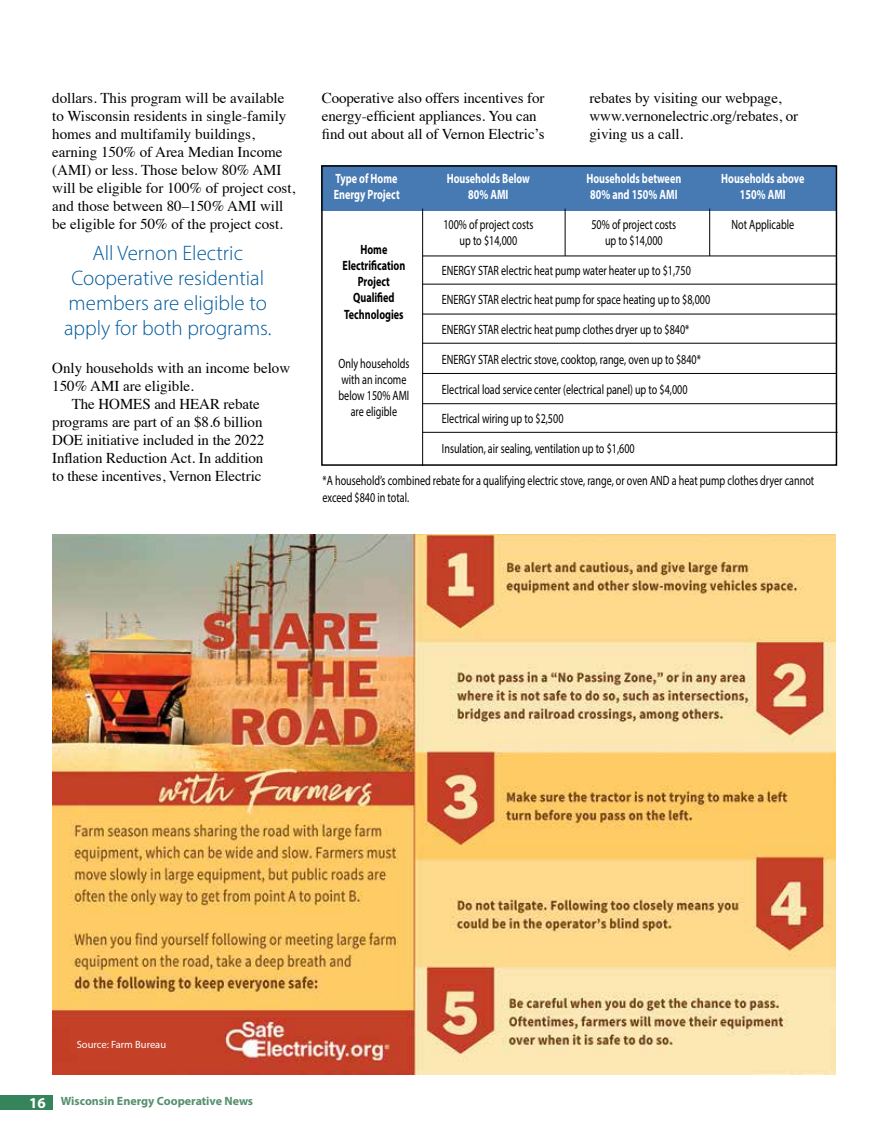
<style>
.page{position:relative;width:891px;height:1134px;background:#fff}
.page>*{position:absolute;margin:0;border:0;box-sizing:border-box;transform-origin:0 0}
.t1{font:300 21px/25.2px "Myriad Pro";color:#005a9c;text-align:center}
.t2{font:15px/18px "Times";letter-spacing:-.005em;color:#000}
.t3{font:13.5px/29.7px "Myriad Pro";color:#000;scale:.75 1}
.t4{font:700 13.5px "Myriad Pro";color:#fff;scale:.75 1}
.t5{font:700 13.5px/16.2px "Myriad Pro";color:#000;text-align:center;scale:.75 1}
.t6{font:700 12px "Myriad Pro";color:#56906e}
.t7{font:10.5px "Myriad Pro";color:#fff}
.s1{font-size:15px;color:#fff}
</style>
<div class="page">
<div style="left:0;top:1095px;width:52px;height:15px;background:#35845c"></div>
<div style="left:322px;top:165px;width:514px;height:46px;background:#477ab3"></div>
<hr style="left:422px;top:209px;width:1px;height:257px;background:#000">
<hr style="left:565px;top:209px;width:1px;height:47px;background:#000">
<hr style="left:709px;top:209px;width:1px;height:47px;background:#000">
<hr style="left:423px;top:256px;width:413px;height:1px;background:#000">
<hr style="left:422px;top:284px;width:415px;height:1px;background:#000">
<div style="left:321px;top:165px;width:516px;height:301px;border:2px solid #000"></div>
<hr style="left:423px;top:314px;width:414px;height:1px;background:#000">
<hr style="left:422px;top:343px;width:414px;height:1px;background:#000">
<hr style="left:423px;top:373px;width:413px;height:1px;background:#000">
<hr style="left:422px;top:403px;width:415px;height:1px;background:#000">
<hr style="left:423px;top:432px;width:415px;height:1px;background:#000">
<img style="left:52px;top:534px;width:783px;height:540px">
<p class="t2" style="left:52px;top:88px;width:245px">dollars. This program will be available to Wisconsin residents in single-family homes and multifamily buildings, earning 150% of Area Median Income (AMI) or less. Those below 80% AMI will be eligible for 100% of project cost, and those between 80–150% AMI will be eligible for 50% of the project cost.</p>
<h1 class="t1" style="left:64px;top:240px;width:209px">All Vernon Electric<br>Cooperative residential members are eligible to apply for both programs.</h1>
<p class="t2" style="left:52px;top:358px;width:239px">Only households with an income below</p>
<p class="t2" style="left:52px;top:376px;width:143px">150% AMI are eligible.</p>
<p class="t2" style="left:72px;top:394px;width:190px">The HOMES and HEAR rebate</p>
<p class="t2" style="left:52px;top:412px;width:212px">programs are part of an $8.6 billion</p>
<p class="t2" style="left:52px;top:430px;width:214px">DOE initiative included in the 2022</p>
<p class="t2" style="left:52px;top:448px;width:213px">Inflation Reduction Act. In addition</p>
<p class="t2" style="left:52px;top:466px;width:211px">to these incentives, Vernon Electric</p>
<p class="t2" style="left:322px;top:88px;width:224px">Cooperative also offers incentives for energy-efficient appliances. You can find out about all of Vernon Electric’s</p>
<p class="t2" style="left:590px;top:88px;width:210px">rebates by visiting our webpage, www.vernonelectric.org/rebates, or giving us a call.</p>
<p class="t4" style="left:336px;top:170px;width:84px">Type of Home</p>
<p class="t4" style="left:447px;top:170px;width:112px">Households Below</p>
<p class="t4" style="left:586px;top:170px;width:128px">Households between</p>
<p class="t4" style="left:721px;top:170px;width:112px">Households above</p>
<p class="t4" style="left:334px;top:186px;width:89px">Energy Project</p>
<p class="t4" style="left:468px;top:186px;width:55px">80% AMI</p>
<p class="t4" style="left:590px;top:186px;width:118px">80% and 150% AMI</p>
<p class="t4" style="left:740px;top:186px;width:63px">150% AMI</p>
<p class="t3" style="left:443px;top:209px;width:122px">100% of project costs</p>
<p class="t3" style="left:591px;top:209px;width:115px">50% of project costs</p>
<p class="t3" style="left:731px;top:209px;width:85px">Not Applicable</p>
<p class="t3" style="left:460px;top:225px;width:78px">up to $14,000</p>
<p class="t3" style="left:442px;top:225px;width:359px;text-indent:163px">up to $14,000<br>ENERGY STAR electric heat pump water heater up to $1,750<br>ENERGY STAR electric heat pump for space heating up to $8,000<br>ENERGY STAR electric heat pump clothes dryer up to $840* ENERGY STAR electric stove, cooktop, range, oven up to $840*</p>
<p class="t3" style="left:442px;top:374px;width:329px">Electrical load service center (electrical panel) up to $4,000</p>
<p class="t3" style="left:442px;top:404px;width:259px">Electrical wiring up to $2,500<br>Insulation, air sealing, ventilation up to $1,600</p>
<p class="t5" style="left:343px;top:241px;width:85px">Home<br>Electrification<br>Project<br>Qualified<br>Technologies</p>
<p class="t3" style="left:338px;top:355px;width:96px;line-height:16.2px;text-align:center">Only households with an income below 150% AMI are eligible</p>
<p class="t3" style="left:323px;top:473px;width:657px;line-height:16.2px">*A household’s combined rebate for a qualifying electric stove, range, or oven AND a heat pump clothes dryer cannot exceed $840 in total.</p>
<p class="t7" style="left:77px;top:1038px;width:91px">Source: Farm Bureau</p>
<p class="t6" style="left:29px;top:1093px;width:226px"><span class="s1">16</span> Wisconsin Energy Cooperative News</p>
</div>
